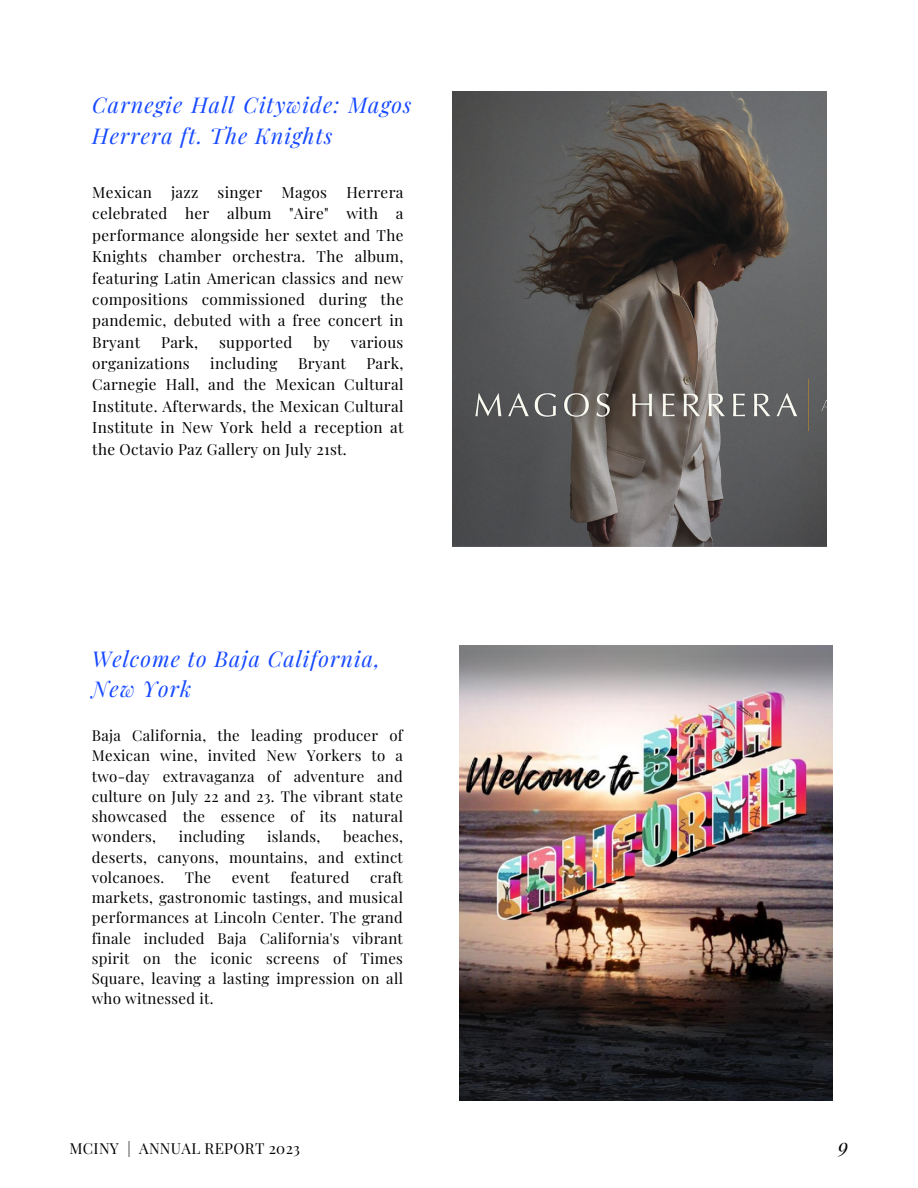
<style>
.page{position:relative;width:918px;height:1188px;background:#fff}
.page>*{position:absolute;margin:0;border:0;box-sizing:border-box;transform-origin:0 0}
.t1{font:italic 21.75px/30.3px "Playfair Display";letter-spacing:.05em;color:#1649ff}
.t2{font:italic 19.35px "Playfair Display";color:#000}
.t3{font:15.3px/21.3px "Playfair Display";letter-spacing:.02em;color:#000;text-align:justify}
.t4{font:15.15px "Playfair Display";letter-spacing:.02em;color:#000}
.t5{font:15px/20.2px "Playfair Display";letter-spacing:.02em;color:#000;text-align:justify}
</style>
<div class="page">
<img style="left:459px;top:646px;width:374px;height:455px">
<img style="left:453px;top:92px;width:373px;height:454px">
<h1 class="t1" style="left:92px;top:89px;width:321px">Carnegie Hall Citywide: Magos<br>Herrera ft. The Knights</h1>
<p class="t3" style="left:92px;top:181px;width:61px">Mexican</p>
<p class="t3" style="left:171px;top:181px;width:29px">jazz</p>
<p class="t3" style="left:218px;top:181px;width:46px">singer</p>
<p class="t3" style="left:282px;top:181px;width:47px">Magos</p>
<p class="t3" style="left:92px;top:181px;width:313px;text-indent:254px">Herrera celebrated her album "Aire" with a performance alongside her sextet and The Knights chamber orchestra. The album, featuring Latin American classics and new compositions commissioned during the pandemic, debuted with a free concert in Bryant</p>
<p class="t3" style="left:161px;top:331px;width:39px">Park,</p>
<p class="t3" style="left:219px;top:331px;width:75px">supported</p>
<p class="t3" style="left:313px;top:331px;width:18px">by</p>
<p class="t3" style="left:351px;top:331px;width:54px">various</p>
<p class="t3" style="left:92px;top:352px;width:99px">organizations</p>
<p class="t3" style="left:210px;top:352px;width:69px">including</p>
<p class="t3" style="left:298px;top:352px;width:49px">Bryant</p>
<p class="t3" style="left:92px;top:352px;width:313px;text-indent:274px">Park, Carnegie Hall, and the Mexican Cultural Institute. Afterwards, the Mexican Cultural Institute in New York held a reception at the Octavio Paz Gallery on July 21st.</p>
<h1 class="t1" style="left:92px;top:643px;width:290px">Welcome to Baja California,<br>New York</h1>
<p class="t5" style="left:92px;top:725px;width:313px">Baja California, the leading producer of Mexican wine, invited New Yorkers to a two-day extravaganza of adventure and culture on July 22 and 23. The vibrant state showcased the essence of its natural wonders,</p>
<p class="t5" style="left:179px;top:826px;width:68px">including</p>
<p class="t5" style="left:267px;top:826px;width:55px">islands,</p>
<p class="t5" style="left:92px;top:826px;width:313px;text-indent:251px">beaches, deserts, canyons, mountains, and extinct volcanoes.</p>
<p class="t5" style="left:185px;top:866px;width:28px">The</p>
<p class="t5" style="left:232px;top:866px;width:39px">event</p>
<p class="t5" style="left:290px;top:866px;width:61px">featured</p>
<p class="t5" style="left:92px;top:866px;width:313px;text-indent:278px">craft markets, gastronomic tastings, and musical performances at Lincoln Center. The grand finale included Baja California's vibrant spirit on the iconic screens of Times Square, leaving a lasting impression on all who witnessed it.</p>
<p class="t4" style="left:69px;top:1138px;width:232px">MCINY | ANNUAL REPORT 2023</p>
<h2 class="t2" style="left:839px;top:1132px;width:11px">9</h2>
</div>
